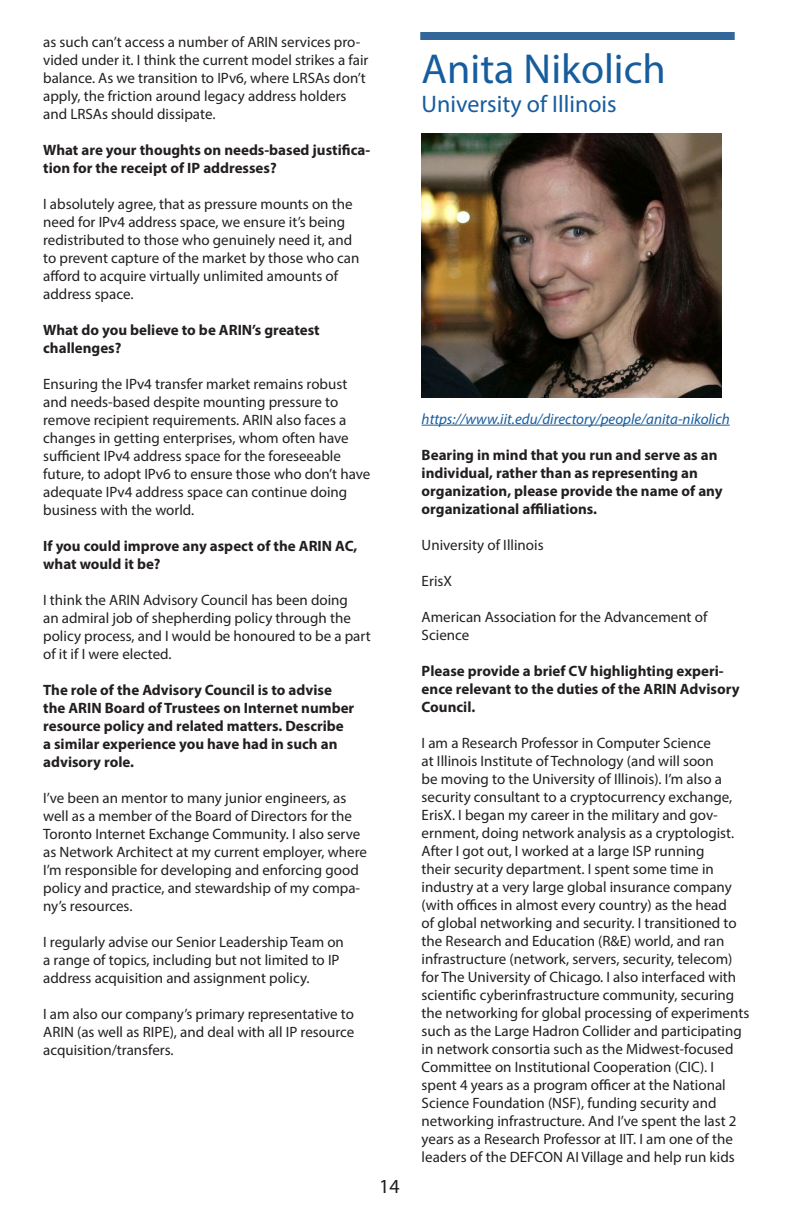
<style>
.page{position:relative;width:792px;height:1224px;background:#fff}
.page>*{position:absolute;margin:0;border:0;box-sizing:border-box;transform-origin:0 0}
.t1{font:42px "Myriad Pro";color:#175d9e}
.t2{font:24px "Myriad Pro";color:#175d9e}
.t3{font:20px "Myriad Pro";color:#231f20}
.t4{font:15px/18px "Myriad Pro";color:#231f20}
.t5{font:700 15px/18px "Myriad Pro";color:#231f20}
.t6{font:italic 15px "Myriad Pro";color:#175d9e}
</style>
<div class="page">
<hr style="left:422px;top:425px;width:308px;height:1px;background:#175d9e">
<img style="left:422px;top:133px;width:299px;height:264px">
<div style="left:420px;top:32px;width:315px;height:8px;background:#369"></div>
<p class="t4" style="left:43px;top:33px;width:327px">as such can’t access a number of ARIN services pro&shy;vided under it. I think the current model strikes a fair balance. As we transition to IPv6, where LRSAs don’t apply, the friction around legacy address holders and LRSAs should dissipate.</p>
<p class="t5" style="left:43px;top:141px;width:329px">What are your thoughts on needs-based justifica&shy;tion for the receipt of IP addresses?</p>
<p class="t4" style="left:43px;top:195px;width:318px">I absolutely agree, that as pressure mounts on the need for IPv4 address space, we ensure it’s being redistributed to those who genuinely need it, and to prevent capture of the market by those who can afford to acquire virtually unlimited amounts of address space.</p>
<p class="t5" style="left:43px;top:321px;width:278px">What do you believe to be ARIN’s greatest</p>
<p class="t5" style="left:43px;top:339px;width:80px">challenges?</p>
<p class="t4" style="left:43px;top:375px;width:329px">Ensuring the IPv4 transfer market remains robust and needs-based despite mounting pressure to remove recipient requirements. ARIN also faces a changes in getting enterprises, whom often have sufficient IPv4 address space for the foreseeable future, to adopt IPv6 to ensure those who don’t have adequate IPv4 address space can continue doing business with the world.</p>
<p class="t5" style="left:43px;top:537px;width:316px">If you could improve any aspect of the ARIN AC, what would it be?</p>
<p class="t4" style="left:43px;top:591px;width:329px">I think the ARIN Advisory Council has been doing<br>an admiral job of shepherding policy through the policy process, and I would be honoured to be a part of it if I were elected.</p>
<p class="t5" style="left:43px;top:681px;width:313px">The role of the Advisory Council is to advise the ARIN Board of Trustees on Internet number resource policy and related matters. Describe a similar experience you have had in such an advisory role.</p>
<p class="t4" style="left:43px;top:789px;width:325px">I’ve been an mentor to many junior engineers, as well as a member of the Board of Directors for the Toronto Internet Exchange Community. I also serve as Network Architect at my current employer, where I’m responsible for developing and enforcing good policy and practice, and stewardship of my compa&shy;ny’s resources.</p>
<p class="t4" style="left:43px;top:933px;width:302px">I regularly advise our Senior Leadership Team on a range of topics, including but not limited to IP address acquisition and assignment policy.</p>
<p class="t4" style="left:43px;top:1005px;width:313px;text-align:justify">I am also our company’s primary representative to ARIN (as well as RIPE), and deal with all IP resource acquisition/transfers.</p>
<h3 class="t3" style="left:379px;top:1174px;width:22px">14</h3>
<p class="t1" style="left:422px;top:43px;width:246px">Anita Nikolich</p>
<p class="t2" style="left:422px;top:89px;width:197px">University of Illinois</p>
<p class="t6" style="left:422px;top:409px;width:310px">https://www.iit.edu/directory/people/anita-nikolich</p>
<p class="t5" style="left:422px;top:445px;width:302px">Bearing in mind that you run and serve as an individual, rather than as representing an organization, please provide the name of any organizational affiliations.</p>
<p class="t4" style="left:422px;top:535px;width:123px">University of Illinois</p>
<p class="t4" style="left:422px;top:571px;width:32px">ErisX</p>
<p class="t4" style="left:422px;top:607px;width:287px">American Association for the Advancement of<br>Science</p>
<p class="t5" style="left:422px;top:661px;width:319px">Please provide a brief CV highlighting experi&shy;ence relevant to the duties of the ARIN Advisory<br>Council.</p>
<p class="t4" style="left:422px;top:733px;width:329px">I am a Research Professor in Computer Science<br>at Illinois Institute of Technology (and will soon<br>be moving to the University of Illinois). I’m also a security consultant to a cryptocurrency exchange, ErisX. I began my career in the military and gov&shy;ernment, doing network analysis as a cryptologist.<br>After I got out, I worked at a large ISP running<br>their security department. I spent some time in industry at a very large global insurance company (with offices in almost every country) as the head<br>of global networking and security. I transitioned to the Research and Education (R&amp;E) world, and ran infrastructure (network, servers, security, telecom) for The University of Chicago. I also interfaced with scientific cyberinfrastructure community, securing the networking for global processing of experiments such as the Large Hadron Collider and participating in network consortia such as the Midwest-focused Committee on Institutional Cooperation (CIC). I spent 4 years as a program officer at the National Science Foundation (NSF), funding security and networking infrastructure. And I’ve spent the last 2 years as a Research Professor at IIT. I am one of the leaders of the DEFCON AI Village and help run kids</p>
</div>
